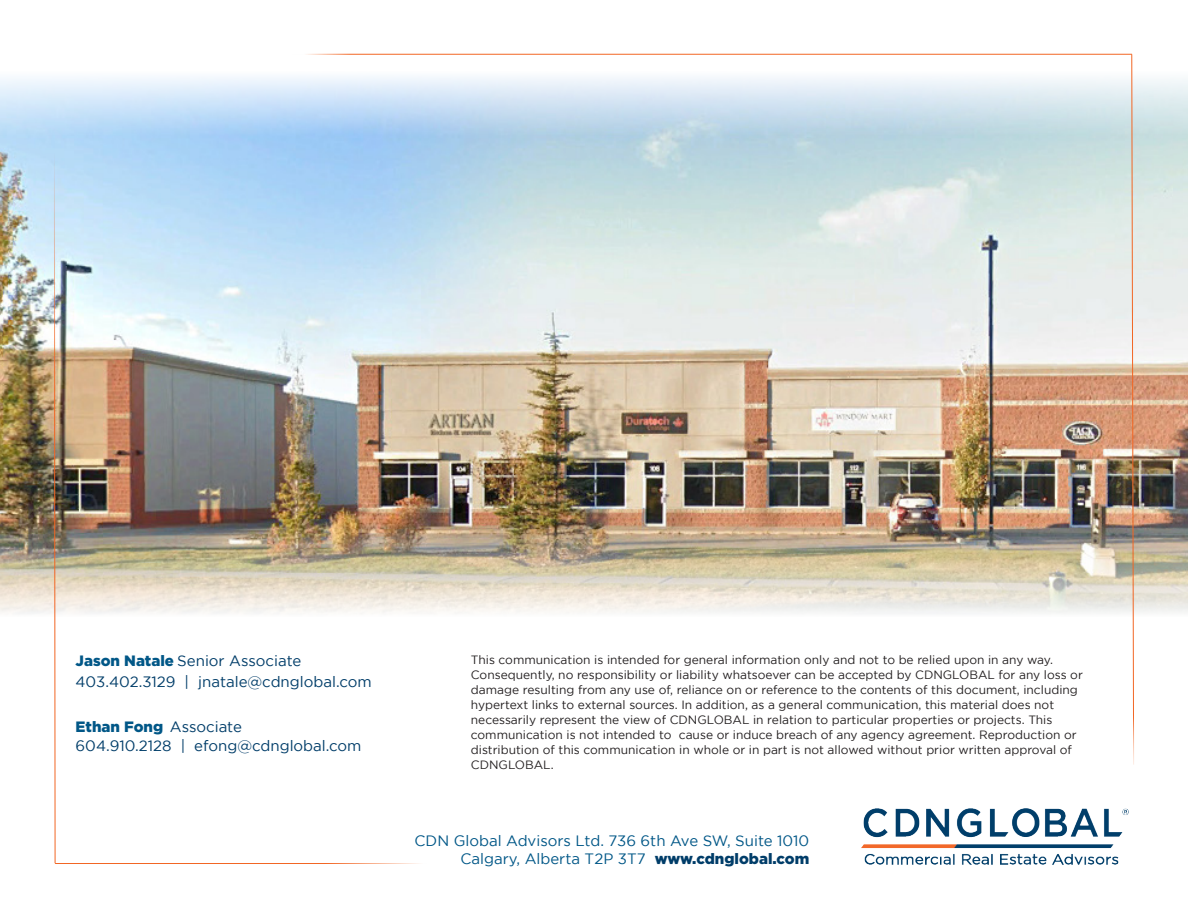
<style>
.page{position:relative;width:1188px;height:918px;background:#fff}
.page>*{position:absolute;margin:0;border:0;box-sizing:border-box;transform-origin:0 0}
.t1{font:15px "Gotham";color:#003d69}
.t2{font:15px "Gotham";color:#015787}
.t3{font:900 15px "Gotham";color:#015787}
.t4{font:12px/15px "Gotham";color:#231f20}
.s1{font-weight:900;color:#015787}
.s2{font-weight:400;color:#003d69}
.s3{font-weight:900;color:#003d69}
</style>
<div class="page">
<img style="left:0;top:161px;width:1188px;height:324px">
<svg style="left:0;top:53px;width:1188px;height:108px"></svg>
<img style="left:0;top:485px;width:1188px;height:129px">
<hr style="left:292px;top:54px;width:840px;height:1px;background:#f26624">
<svg style="left:1131px;top:54px;width:3px;height:711px;background:#e2b196"></svg>
<hr style="left:55px;top:863px;width:373px;height:1px;background:#f26624">
<svg style="left:54px;top:130px;width:2px;height:734px"></svg>
<img style="left:861px;top:809px;width:268px;height:55px">
<p class="t1" style="left:76px;top:652px;width:227px"><span class="s1">Jason Natale</span> Senior Associate</p>
<p class="t1" style="left:76px;top:673px;width:298px">403.402.3129 | jnatale@cdnglobal.com</p>
<p class="t3" style="left:76px;top:718px;width:168px">Ethan Fong <span class="s2">Associate</span></p>
<p class="t1" style="left:76px;top:738px;width:287px">604.910.2128 | efong@cdnglobal.com</p>
<p class="t4" style="left:471px;top:652px;width:614px">This communication is intended for general information only and not to be relied upon in any way.<br>Consequently, no responsibility or liability whatsoever can be accepted by CDNGLOBAL for any loss or damage resulting from any use of, reliance on or reference to the contents of this document, including hypertext links to external sources. In addition, as a general communication, this material does not necessarily represent the view of CDNGLOBAL in relation to particular properties or projects. This communication is not intended to cause or induce breach of any agency agreement. Reproduction or distribution of this communication in whole or in part is not allowed without prior written approval of CDNGLOBAL.</p>
<p class="t2" style="left:415px;top:833px;width:396px">CDN Global Advisors Ltd. 736 6th Ave SW, Suite 1010</p>
<p class="t2" style="left:461px;top:851px;width:350px">Calgary, Alberta T2P 3T7 <span class="s3">www.cdnglobal.com</span></p>
</div>
